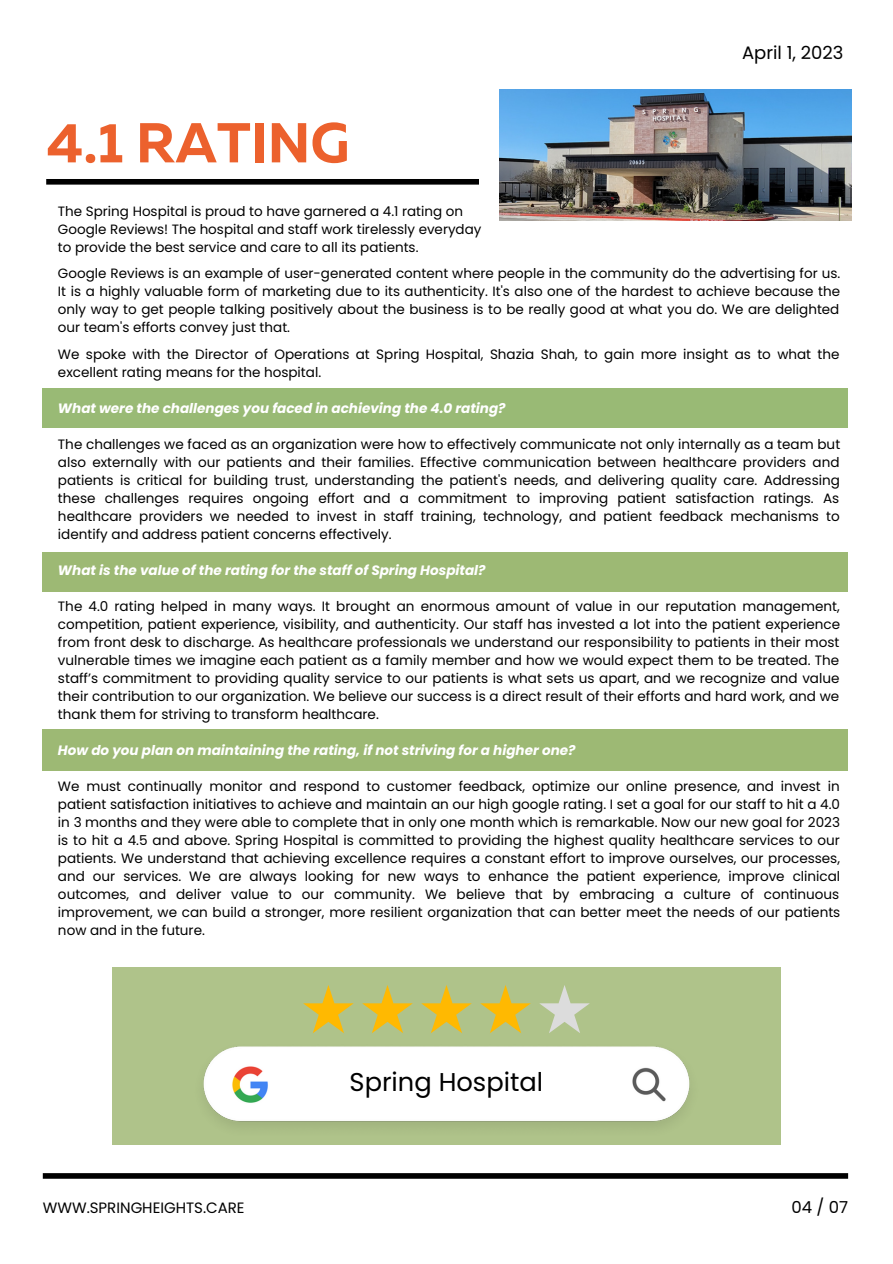
<style>
.page{position:relative;width:893px;height:1264px;background:#fff}
.page>*{position:absolute;margin:0;border:0;box-sizing:border-box;transform-origin:0 0}
.t1{font:700 55.95px "Muller";color:#ec612d}
.t2{font:25.65px "Poppins";color:#000}
.t3{font:18px "Poppins";color:#000}
.t4{font:16.5px "Poppins";color:#000}
.t5{font:15px "Poppins";color:#000}
.t6{font:13.5px/18px "Poppins";color:#000;text-align:justify}
.t7{font:italic 700 13.5px "Poppins";color:#fff}
</style>
<div class="page">
<div style="left:43px;top:1173px;width:805px;height:5px;background:#000"></div>
<div style="left:46px;top:179px;width:433px;height:6px;background:#000"></div>
<img style="left:499px;top:89px;width:352px;height:132px">
<div style="left:43px;top:388px;width:805px;height:40px;background:#99ba75"></div>
<div style="left:43px;top:552px;width:805px;height:39px;background:#9db974"></div>
<div style="left:43px;top:729px;width:805px;height:41px;background:#9db974"></div>
<div style="left:112px;top:967px;width:668px;height:177px;background:#afc38a"></div>
<svg style="left:303px;top:985px;width:50px;height:48px"></svg>
<svg style="left:362px;top:985px;width:51px;height:48px"></svg>
<svg style="left:421px;top:985px;width:50px;height:48px"></svg>
<svg style="left:480px;top:985px;width:51px;height:48px"></svg>
<svg style="left:539px;top:985px;width:50px;height:48px"></svg>
<img style="left:203px;top:1046px;width:487px;height:80px">
<p class="t1" style="left:46px;top:119px;width:305px">4.1 RATING</p>
<p class="t3" style="left:742px;top:40px;width:103px">April 1, 2023</p>
<p class="t6" style="left:58px;top:202px;width:406px">The Spring Hospital is proud to have garnered a 4.1 rating on</p>
<p class="t6" style="left:58px;top:220px;width:425px">Google Reviews! The hospital and staff work tirelessly everyday</p>
<p class="t6" style="left:58px;top:238px;width:362px">to provide the best service and care to all its patients.</p>
<p class="t6" style="left:58px;top:264px;width:783px">Google Reviews is an example of user-generated content where people in the community do the advertising for us.<br>It is a highly valuable form of marketing due to its authenticity. It's also one of the hardest to achieve because the only way to get people talking positively about the business is to be really good at what you do. We are delighted our team's efforts convey just that.</p>
<p class="t6" style="left:58px;top:345px;width:783px">We spoke with the Director of Operations at Spring Hospital, Shazia Shah, to gain more insight as to what the excellent rating means for the hospital.</p>
<p class="t7" style="left:58px;top:398px;width:449px">What were the challenges you faced in achieving the 4.0 rating?</p>
<p class="t6" style="left:58px;top:435px;width:783px">The challenges we faced as an organization were how to effectively communicate not only internally as a team but also externally with our patients and their families. Effective communication between healthcare providers and patients is critical for building trust, understanding the patient's needs, and delivering quality care. Addressing these challenges requires ongoing effort and a commitment to improving patient satisfaction ratings. As healthcare providers we needed to invest in staff training, technology, and patient feedback mechanisms to identify and address patient concerns effectively.</p>
<p class="t7" style="left:58px;top:560px;width:429px">What is the value of the rating for the staff of Spring Hospital?</p>
<p class="t6" style="left:58px;top:597px;width:783px">The 4.0 rating helped in many ways. It brought an enormous amount of value in our reputation management, competition, patient experience, visibility, and authenticity. Our staff has invested a lot into the patient experience from front desk to discharge. As healthcare professionals we understand our responsibility to patients in their most vulnerable times we imagine each patient as a family member and how we would expect them to be treated. The staff’s commitment to providing quality service to our patients is what sets us apart, and we recognize and value their contribution to our organization. We believe our success is a direct result of their efforts and hard work, and we thank them for striving to transform healthcare.</p>
<p class="t7" style="left:58px;top:740px;width:519px">How do you plan on maintaining the rating, if not striving for a higher one?</p>
<p class="t6" style="left:58px;top:776px;width:783px">We must continually monitor and respond to customer feedback, optimize our online presence, and invest in patient satisfaction initiatives to achieve and maintain an our high google rating. I set a goal for our staff to hit a 4.0 in 3 months and they were able to complete that in only one month which is remarkable. Now our new goal for 2023 is to hit a 4.5 and above. Spring Hospital is committed to providing the highest quality healthcare services to our patients. We understand that achieving excellence requires a constant effort to improve ourselves, our processes, and our services. We are always looking for new ways to enhance the patient experience, improve clinical outcomes, and deliver value to our community. We believe that by embracing a culture of continuous improvement, we can build a stronger, more resilient organization that can better meet the needs of our patients now and in the future.</p>
<p class="t2" style="left:349px;top:1063px;width:195px">Spring Hospital</p>
<p class="t5" style="left:43px;top:1196px;width:203px">WWW.SPRINGHEIGHTS.CARE</p>
<p class="t4" style="left:791px;top:1195px;width:58px">04 / 07</p>
</div>
